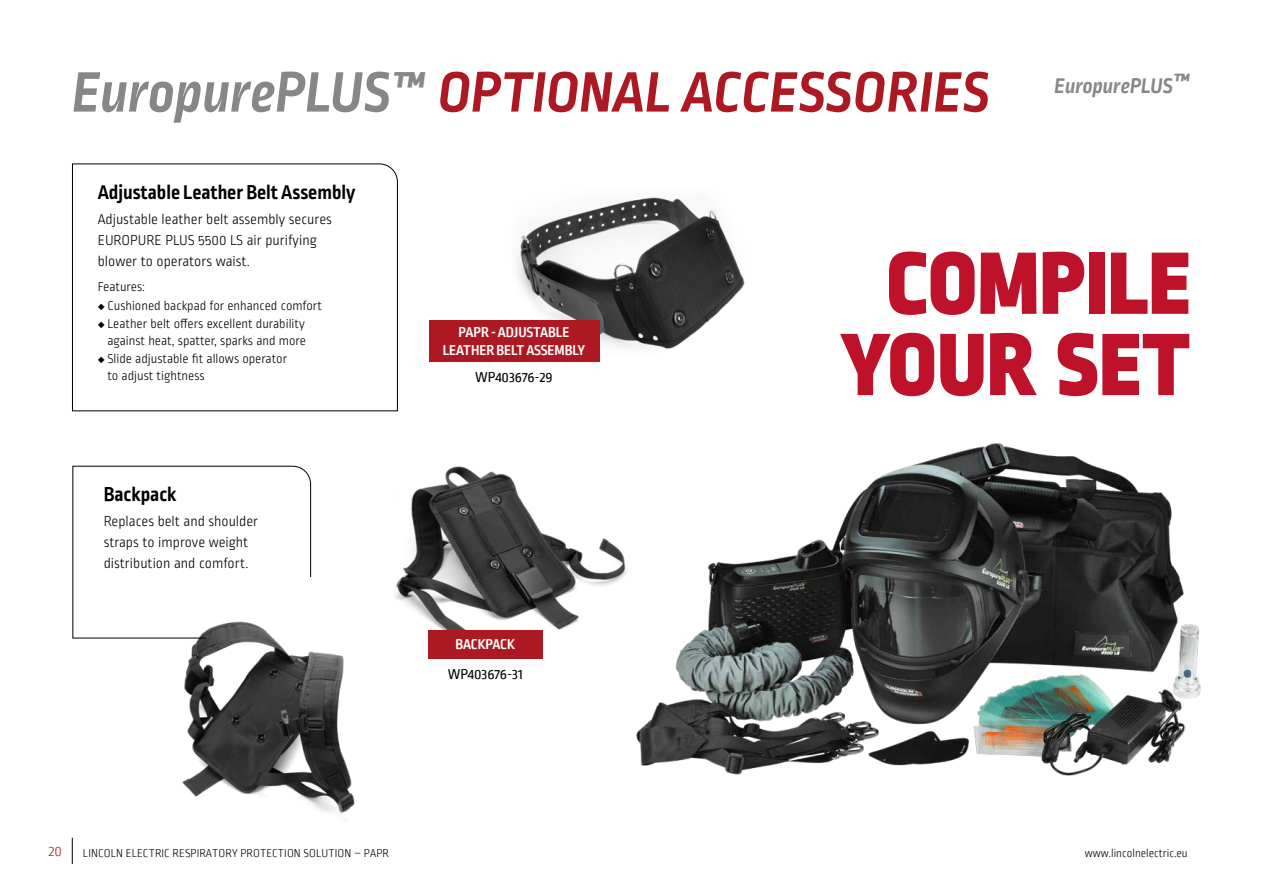
<style>
.page{position:relative;width:1263px;height:893px;background:#fff}
.page>*{position:absolute;margin:0;border:0;box-sizing:border-box;transform-origin:0 0}
.t1{font:900 93.45px/81.3px "Ropa Sans Pro";letter-spacing:.01em;color:#bd122a;text-align:center}
.t2{font:italic 700 60px "Ropa Sans PTT";color:#ad1923}
.t3{font:italic 700 22.2px "Ropa Sans PTT";color:#878787}
.t4{font:700 21px "Ropa Sans Pro";color:#000}
.t5{font:300 15px/21px "Ropa Sans Pro";color:#000}
.t6{font:700 15px/18px "Ropa Sans PTT";color:#fff;text-align:center}
.t7{font:15px "Ropa Sans PTT";color:#000}
.t8{font:300 15px "Ropa Sans PTT";color:#bd122a}
.t9{font:300 13.5px/16.5px "Ropa Sans Pro";color:#000;text-align:right}
.t10{font:300 12px "Ropa Sans PTT";letter-spacing:.01em;color:#000}
.s1{color:#878787}
.s2{font-size:45px;color:#878787}
</style>
<div class="page">
<svg style="left:72px;top:164px;width:326px;height:247px"></svg>
<img style="left:511px;top:197px;width:234px;height:165px">
<div style="left:429px;top:321px;width:170px;height:42px;background:#ad1923"></div>
<img style="left:636px;top:443px;width:565px;height:333px">
<svg style="left:72px;top:466px;width:239px;height:172px"></svg>
<div style="left:206px;top:578px;width:158px;height:88px;background:#fff"></div>
<img style="left:395px;top:454px;width:248px;height:233px">
<div style="left:428px;top:630px;width:115px;height:29px;background:#ad1923"></div>
<div style="left:428px;top:659px;width:115px;height:27px;background:#fff"></div>
<img style="left:158px;top:607px;width:197px;height:207px">
<svg style="left:72px;top:838px;width:1px;height:26px"></svg>
<h2 class="t2" style="left:72px;top:57px;width:919px"><span class="s1">EuropurePLUS</span><span class="s2">™</span> OPTIONAL ACCESSORIES</h2>
<h3 class="t3" style="left:1054px;top:73px;width:136px">EuropurePLUS™</h3>
<h3 class="t4" style="left:98px;top:180px;width:259px">Adjustable Leather Belt Assembly</h3>
<p class="t5" style="left:98px;top:210px;width:236px">Adjustable leather belt assembly secures<br>EUROPURE PLUS 5500 LS air purifying blower to operators waist.</p>
<p class="t9" style="left:98px;top:279px;width:49px">Features:</p>
<p class="t9" style="left:98px;top:298px;width:226px">◆ Cushioned backpad for enhanced comfort</p>
<p class="t9" style="left:98px;top:316px;width:210px">◆ Leather belt offers excellent durability against heat, spatter, sparks and more</p>
<p class="t9" style="left:107px;top:352px;width:181px;text-align:left;text-indent:-10px">◆ Slide adjustable fit allows operator to adjust tightness</p>
<h3 class="t4" style="left:104px;top:482px;width:74px">Backpack</h3>
<p class="t5" style="left:104px;top:512px;width:156px">Replaces belt and shoulder straps to improve weight distribution and comfort.</p>
<p class="t6" style="left:443px;top:324px;width:144px">PAPR - ADJUSTABLE<br>LEATHER BELT ASSEMBLY</p>
<p class="t7" style="left:475px;top:369px;width:79px">WP403676-29</p>
<p class="t6" style="left:455px;top:636px;width:61px">BACKPACK</p>
<p class="t7" style="left:448px;top:666px;width:77px">WP403676-31</p>
<h1 class="t1" style="left:840px;top:247px;width:352px">COMPILE<br>YOUR SET</h1>
<p class="t8" style="left:49px;top:843px;width:15px">20</p>
<p class="t10" style="left:83px;top:847px;width:307px">LINCOLN ELECTRIC RESPIRATORY PROTECTION SOLUTION – PAPR</p>
<p class="t10" style="left:1085px;top:847px;width:104px">www.lincolnelectric.eu</p>
</div>
